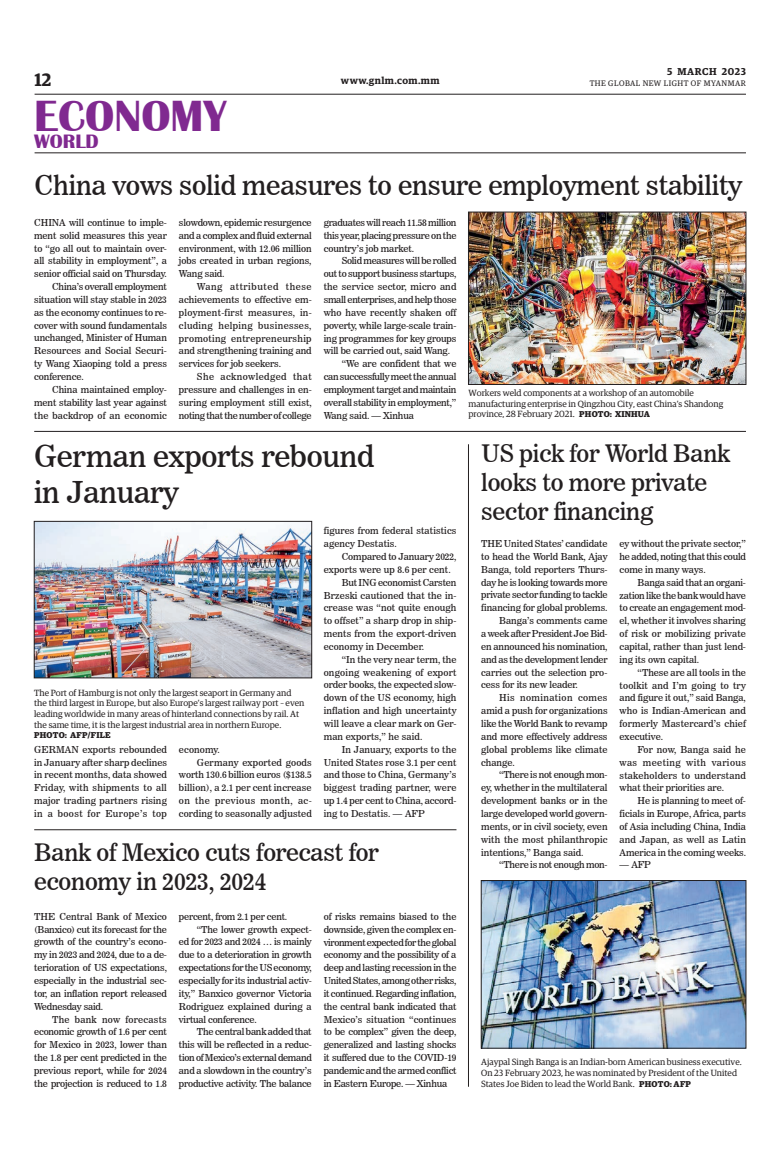
<style>
.page{position:relative;width:773px;height:1152px;background:#fff}
.page>*{position:absolute;margin:0;border:0;box-sizing:border-box;transform-origin:0 0}
.t1{font:700 45px "Britannic";color:#802990}
._2_Clm_Head{font:30px/36px "News 706 BT Roman C";letter-spacing:-.01em;color:#231f20}
._2_Clm_Head-2{font:27px "News 706 BT Roman C";letter-spacing:-.01em;color:#231f20}
._2_Clm_Head-3{font:24px/28.8px "News 706 BT Roman C";letter-spacing:-.01em;color:#231f20}
.t2{font:700 20px "Britannic";color:#802990}
.t3{font:600 18px "Guardian Egyp";color:#231f20}
.t4{font:600 10px "Guardian Egyp";letter-spacing:.05em;color:#231f20}
._2nd_Body{font:9.5px/12.9px "News 706 BT Roman C";letter-spacing:-.005em;color:#231f20;text-align:justify}
.Normal_Para{font:9.5px/12.9px "News 706 BT Roman C";letter-spacing:-.005em;color:#231f20;text-align:justify}
._2nd_Body-2{font:9.5px "News 706 BT Roman C";letter-spacing:-.025em;color:#231f20}
.t5{font:9px/10.8px "Guardian Egyp";color:#231f20}
.t6{font:700 8.5px "Guardian Egyp";letter-spacing:.02em;color:#231f20}
.t7{font:8px "Guardian Egyp";letter-spacing:.06em;color:#231f20}
.s1{font-weight:700;font-size:8.5px}
</style>
<div class="page">
<hr style="left:35px;top:94px;width:711px;height:1px;background:#231f20">
<hr style="left:35px;top:153px;width:711px;height:1px;background:#231f20">
<img style="left:470px;top:214px;width:274px;height:169px">
<div style="left:468px;top:212px;width:278px;height:173px;border:1px solid #231f20"></div>
<hr style="left:34px;top:431px;width:712px;height:1px;background:#231f20">
<img style="left:36px;top:523px;width:274px;height:153px">
<div style="left:34px;top:521px;width:278px;height:157px;border:1px solid #231f20"></div>
<img style="left:483px;top:882px;width:261px;height:164px">
<div style="left:481px;top:880px;width:265px;height:168px;border:1px solid #231f20"></div>
<hr style="left:34px;top:830px;width:422px;height:1px;background:#231f20">
<hr style="left:468px;top:444px;width:1px;height:643px;background:#231f20">
<h3 class="t3" style="left:35px;top:67px;width:18px">12</h3>
<p class="t4" style="left:667px;top:64px;width:80px">5 MARCH 2023</p>
<p class="t4" style="left:341px;top:73px;width:100px">www.gnlm.com.mm</p>
<p class="t7" style="left:589px;top:78px;width:158px">THE GLOBAL NEW LIGHT OF MYANMAR</p>
<h1 class="t1" style="left:34px;top:90px;width:194px">ECONOMY</h1>
<h3 class="t2" style="left:34px;top:130px;width:66px">WORLD</h3>
<p class="_2_Clm_Head-2" style="left:35px;top:169px;width:709px">China vows solid measures to ensure employment stability</p>
<p class="Normal_Para" style="left:34px;top:216px;width:134px">CHINA will continue to imple&shy;ment solid measures this year to “go all out to maintain over&shy;all stability in employment”, a senior official said on Thursday.</p>
<p class="_2nd_Body" style="left:34px;top:280px;width:134px;text-indent:18px">China’s overall employment situation will stay stable in 2023 as the economy continues to re&shy;cover with sound fundamentals unchanged, Minister of Human Resources and Social Securi&shy;ty Wang Xiaoping told a press conference.</p>
<p class="_2nd_Body" style="left:34px;top:383px;width:134px;text-indent:18px">China maintained employ&shy;ment stability last year against the backdrop of an economic</p>
<p class="_2nd_Body" style="left:179px;top:216px;width:134px">slowdown, epidemic resurgence and a complex and fluid external environment, with 12.06 million jobs created in urban regions, Wang said.</p>
<p class="_2nd_Body" style="left:179px;top:280px;width:134px;text-indent:18px">Wang attributed these achievements to effective em&shy;ployment-first measures, in&shy;cluding helping businesses, promoting entrepreneurship and strengthening training and services for job seekers.</p>
<p class="_2nd_Body" style="left:179px;top:370px;width:134px;text-indent:18px">She acknowledged that pressure and challenges in en&shy;suring employment still exist, noting that the number of college</p>
<p class="_2nd_Body" style="left:324px;top:216px;width:134px">graduates will reach 11.58 million this year, placing pressure on the country’s job market.</p>
<p class="_2nd_Body" style="left:324px;top:255px;width:134px;text-indent:18px">Solid measures will be rolled out to support business startups, the service sector, micro and small enterprises, and help those who have recently shaken off poverty, while large-scale train&shy;ing programmes for key groups will be carried out, said Wang.</p>
<p class="_2nd_Body" style="left:324px;top:357px;width:134px;text-indent:18px">“We are confident that we can successfully meet the annual employment target and maintain overall stability in employment,” Wang said. — Xinhua</p>
<p class="t5" style="left:468px;top:387px;width:256px">Workers weld components at a workshop of an automobile manufacturing enterprise in Qingzhou City, east China’s Shandong province, 28 February 2021. <span class="s1">PHOTO: XINHUA</span></p>
<p class="_2_Clm_Head" style="left:34px;top:438px;width:341px">German exports rebound in January</p>
<p class="t5" style="left:34px;top:686px;width:272px">The Port of Hamburg is not only the largest seaport in Germany and the third largest in Europe, but also Europe’s largest railway port – even leading worldwide in many areas of hinterland connections by rail. At the same time, it is the largest industrial area in northern Europe.</p>
<p class="t6" style="left:34px;top:729px;width:78px">PHOTO: AFP/FILE</p>
<p class="Normal_Para" style="left:34px;top:743px;width:134px">GERMAN exports rebounded in January after sharp declines in recent months, data showed Friday, with shipments to all major trading partners rising in a boost for Europe’s top</p>
<p class="Normal_Para" style="left:179px;top:743px;width:42px">economy.</p>
<p class="_2nd_Body" style="left:179px;top:756px;width:134px;text-indent:18px">Germany exported goods worth 130.6 billion euros ($138.5 billion), a 2.1 per cent increase on the previous month, ac&shy;cording to seasonally adjusted</p>
<p class="_2nd_Body" style="left:324px;top:524px;width:134px">figures from federal statistics agency Destatis.</p>
<p class="_2nd_Body" style="left:324px;top:550px;width:134px;text-indent:18px">Compared to January 2022, exports were up 8.6 per cent.</p>
<p class="_2nd_Body" style="left:324px;top:576px;width:134px;text-indent:18px">But ING economist Carsten Brzeski cautioned that the in&shy;crease was “not quite enough to offset” a sharp drop in ship&shy;ments from the export-driven economy in December.</p>
<p class="_2nd_Body" style="left:324px;top:653px;width:134px;text-indent:18px">“In the very near term, the ongoing weakening of export order books, the expected slow&shy;down of the US economy, high inflation and high uncertainty will leave a clear mark on Ger&shy;man exports,” he said.</p>
<p class="_2nd_Body" style="left:324px;top:743px;width:134px;text-indent:18px">In January, exports to the United States rose 3.1 per cent and those to China, Germany’s biggest trading partner, were up 1.4 per cent to China, accord&shy;ing to Destatis. — AFP</p>
<p class="_2_Clm_Head-3" style="left:34px;top:838px;width:346px">Bank of Mexico cuts forecast for economy in 2023, 2024</p>
<p class="Normal_Para" style="left:34px;top:910px;width:134px">THE Central Bank of Mexico (Banxico) cut its forecast for the growth of the country’s econo&shy;my in 2023 and 2024, due to a de&shy;terioration of US expectations, especially in the industrial sec&shy;tor, an inflation report released Wednesday said.</p>
<p class="_2nd_Body" style="left:34px;top:1013px;width:134px;text-indent:18px">The bank now forecasts economic growth of 1.6 per cent for Mexico in 2023, lower than the 1.8 per cent predicted in the previous report, while for 2024 the projection is reduced to 1.8</p>
<p class="_2nd_Body" style="left:179px;top:910px;width:110px">percent, from 2.1 per cent.</p>
<p class="_2nd_Body" style="left:179px;top:923px;width:134px;text-indent:18px">“The lower growth expect&shy;ed for 2023 and 2024 … is mainly due to a deterioration in growth expectations for the US economy, especially for its industrial activ&shy;ity,” Banxico governor Victoria Rodriguez explained during a virtual conference.</p>
<p class="_2nd_Body" style="left:179px;top:1026px;width:134px;text-indent:18px">The central bank added that this will be reflected in a reduc&shy;tion of Mexico’s external demand and a slowdown in the country’s productive activity. The balance</p>
<p class="_2nd_Body" style="left:324px;top:910px;width:134px">of risks remains biased to the downside, given the complex en&shy;vironment expected for the global economy and the possibility of a deep and lasting recession in the United States, among other risks, it continued. Regarding inflation, the central bank indicated that Mexico’s situation “continues to be complex” given the deep, generalized and lasting shocks it suffered due to the COVID-19 pandemic and the armed conflict in Eastern Europe. — Xinhua</p>
<p class="_2_Clm_Head-3" style="left:481px;top:439px;width:250px">US pick for World Bank looks to more private sector financing</p>
<p class="Normal_Para" style="left:481px;top:537px;width:128px">THE United States’ candidate to head the World Bank, Ajay Banga, told reporters Thurs&shy;day he is looking towards more private sector funding to tackle financing for global problems.</p>
<p class="_2nd_Body" style="left:481px;top:614px;width:128px;text-indent:18px">Banga’s comments came a week after President Joe Bid&shy;en announced his nomination, and as the development lender carries out the selection pro&shy;cess for its new leader.</p>
<p class="_2nd_Body" style="left:481px;top:691px;width:128px;text-indent:18px">His nomination comes amid a push for organizations like the World Bank to revamp and more effectively address global problems like climate change.</p>
<p class="_2nd_Body" style="left:481px;top:769px;width:128px;text-indent:18px">“There is not enough mon&shy;ey, whether in the multilateral development banks or in the large developed world govern&shy;ments, or in civil society, even with the most philanthropic intentions,” Banga said.</p>
<p class="_2nd_Body-2" style="left:499px;top:859px;width:110px">“There is not enough mon-</p>
<p class="_2nd_Body" style="left:619px;top:537px;width:128px">ey without the private sector,” he added, noting that this could come in many ways.</p>
<p class="_2nd_Body" style="left:619px;top:576px;width:128px;text-indent:18px">Banga said that an organi&shy;zation like the bank would have to create an engagement mod&shy;el, whether it involves sharing of risk or mobilizing private capital, rather than just lend&shy;ing its own capital.</p>
<p class="_2nd_Body" style="left:619px;top:666px;width:128px;text-indent:18px">“These are all tools in the toolkit and I’m going to try and figure it out,” said Banga, who is Indian-American and formerly Mastercard’s chief executive.</p>
<p class="_2nd_Body" style="left:619px;top:743px;width:128px;text-indent:18px">For now, Banga said he was meeting with various stakeholders to understand what their priorities are.</p>
<p class="_2nd_Body" style="left:619px;top:794px;width:128px;text-indent:18px">He is planning to meet of&shy;ficials in Europe, Africa, parts of Asia including China, India and Japan, as well as Latin America in the coming weeks.</p>
<p class="_2nd_Body" style="left:619px;top:859px;width:33px">— AFP</p>
<p class="t5" style="left:481px;top:1056px;width:262px">Ajaypal Singh Banga is an Indian-born American business executive.<br>On 23 February 2023, he was nominated by President of the United<br>States Joe Biden to lead the World Bank. <span class="s1">PHOTO: AFP</span></p>
</div>
